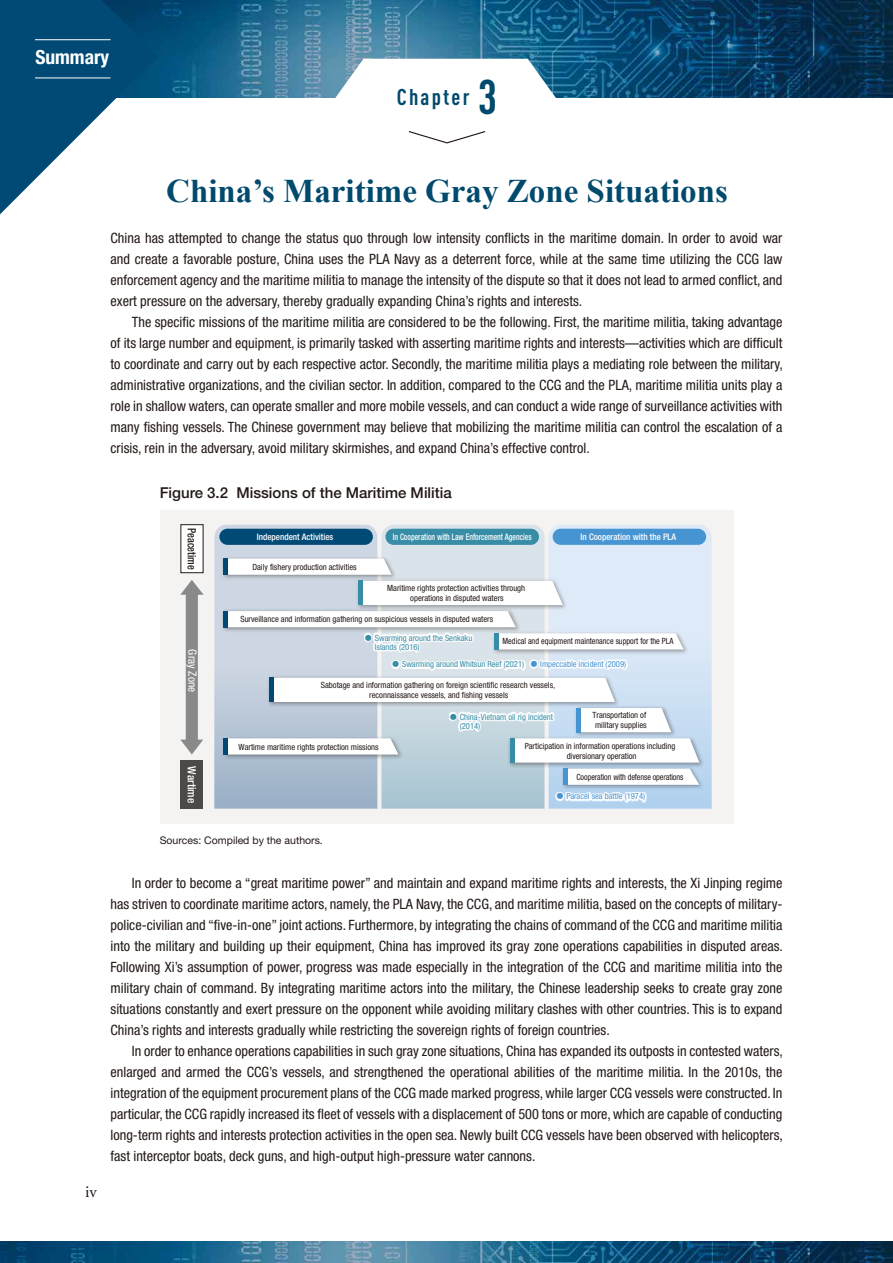
<style>
.page{position:relative;width:893px;height:1263px;background:#fff}
.page>*{position:absolute;margin:0;border:0;box-sizing:border-box;transform-origin:0 0}
.t1{font:700 33px "Times New Roman";color:#004a6d}
.t2{font:700 condensed 22.5px "DIN Pro";letter-spacing:.095em;color:#004a6d}
.t3{font:700 condensed 19.5px "Helvetica Neue LT Pro";color:#fff}
.t4{font:17.1px "Adobe Garamond Pro";color:#221815}
.t5{font:500 15px "Helvetica Neue LT Pro";color:#221815}
.t6{font:condensed 14.25px/21px "Helvetica Neue LT Pro";color:#221815;text-align:justify}
.t7{font:500 condensed 11.4px "Helvetica Neue LT Pro";color:#221815;scale:.9 1}
.t8{font:condensed 11.4px "Helvetica Neue LT Pro";color:#fff}
.t9{font:500 condensed 11.4px "Helvetica Neue LT Pro";color:#fff}
.t10{font:10.5px "Helvetica Neue LT Pro";color:#221815}
.t11{font:500 condensed 9px "Helvetica Neue LT Pro";color:#fff}
.t12{font:500 condensed 9px "Helvetica Neue LT Pro";color:#fff;scale:.85 1}
.t13{font:condensed 8.55px/9.9px "Helvetica Neue LT Pro";color:#221815;text-align:center}
.t14{font:condensed 8.55px/9.3px "Helvetica Neue LT Pro";color:#378ca6}
.t15{font:condensed 8.55px "Helvetica Neue LT Pro";color:#221815;scale:.95 1}
.t16{font:condensed 8.55px "Helvetica Neue LT Pro";color:#4694d1}
.s1{font-size:48px}
.s2{font-size:17.1px}
.s3{font-size:17.1px;color:#4694d1}
.s4{color:#4694d1}
</style>
<div class="page">
<img style="left:158px;top:0;width:735px;height:98px">
<svg style="left:0;top:0;width:158px;height:214px"></svg>
<svg style="left:329px;top:59px;width:234px;height:39px"></svg>
<svg style="left:408px;top:131px;width:78px;height:13px"></svg>
<img style="left:0;top:1241px;width:893px;height:22px">
<hr style="left:35px;top:39px;width:76px;height:1px;background:#fff">
<hr style="left:35px;top:78px;width:76px;height:1px;background:#fff">
<div style="left:160px;top:511px;width:573px;height:313px;background:#f5f3f1"></div>
<svg style="left:214px;top:525px;width:163px;height:284px;background:#bccad9"></svg>
<svg style="left:381px;top:525px;width:164px;height:284px;background:#c5d6df"></svg>
<svg style="left:549px;top:525px;width:163px;height:284px;background:#d5e5f5"></svg>
<svg style="left:364px;top:633px;width:109px;height:20px;fill:#f8f9fa"></svg>
<svg style="left:391px;top:659px;width:134px;height:11px"></svg>
<svg style="left:529px;top:659px;width:98px;height:11px"></svg>
<svg style="left:449px;top:712px;width:106px;height:20px"></svg>
<svg style="left:555px;top:791px;width:91px;height:11px"></svg>
<div style="left:219px;top:529px;width:154px;height:16px;background:#004a75;border-radius:8px"></div>
<div style="left:385px;top:529px;width:154px;height:16px;background:#378ca6;border-radius:8px"></div>
<div style="left:553px;top:529px;width:153px;height:16px;background:#4694d1;border-radius:8px"></div>
<div style="left:356px;top:578px;width:212px;height:33px;background:#221815;opacity:.4"></div>
<div style="left:363px;top:581px;width:200px;height:24px;background:#fff"></div>
<div style="left:221px;top:609px;width:300px;height:24px;background:#221815;opacity:.4"></div>
<div style="left:228px;top:611px;width:288px;height:16px;background:#fff"></div>
<div style="left:492px;top:631px;width:197px;height:24px;background:#221815;opacity:.4"></div>
<svg style="left:498px;top:633px;width:186px;height:16px"></svg>
<div style="left:267px;top:675px;width:353px;height:33px;background:#221815;opacity:.4"></div>
<div style="left:273px;top:678px;width:342px;height:24px;background:#fff"></div>
<div style="left:574px;top:706px;width:102px;height:32px;background:#221815;opacity:.4"></div>
<div style="left:581px;top:708px;width:90px;height:24px;background:#fff"></div>
<div style="left:508px;top:736px;width:196px;height:32px;background:#221815;opacity:.4"></div>
<svg style="left:514px;top:738px;width:185px;height:25px"></svg>
<div style="left:223px;top:736px;width:180px;height:24px;background:#221815;opacity:.4"></div>
<svg style="left:228px;top:738px;width:170px;height:16px"></svg>
<div style="left:561px;top:766px;width:144px;height:24px;background:#221815;opacity:.4"></div>
<svg style="left:567px;top:769px;width:132px;height:16px"></svg>
<div style="left:186px;top:589px;width:12px;height:153px;background:#898989"></div>
<svg style="left:180px;top:580px;width:24px;height:15px"></svg>
<svg style="left:180px;top:739px;width:23px;height:15px"></svg>
<div style="left:221px;top:556px;width:176px;height:24px;background:#221815;opacity:.4"></div>
<svg style="left:228px;top:559px;width:164px;height:16px"></svg>
<hr style="left:224px;top:559px;width:4px;height:16px;background:#004a75">
<hr style="left:224px;top:611px;width:4px;height:16px;background:#004a75">
<hr style="left:224px;top:738px;width:4px;height:16px;background:#004a75">
<hr style="left:269px;top:678px;width:4px;height:24px;background:#004a75">
<hr style="left:359px;top:581px;width:4px;height:24px;background:#378ca6">
<hr style="left:494px;top:633px;width:4px;height:16px;background:#378ca6">
<hr style="left:510px;top:738px;width:4px;height:25px;background:#378ca6">
<hr style="left:563px;top:769px;width:4px;height:16px;background:#4694d1">
<hr style="left:577px;top:708px;width:4px;height:24px;background:#4694d1">
<div style="left:181px;top:760px;width:22px;height:49px;background:#4c4948"></div>
<div style="left:181px;top:525px;width:22px;height:48px;background:#fff"></div>
<div style="left:181px;top:524px;width:22px;height:49px;border:1px solid #221815"></div>
<h3 class="t3" style="left:35px;top:46px;width:75px">Summary</h3>
<h2 class="t2" style="left:397px;top:80px;width:102px">Chapter <span class="s1">3</span></h2>
<h1 class="t1" style="left:166px;top:168px;width:563px">China’s Maritime Gray Zone Situations</h1>
<p class="t6" style="left:111px;top:228px;width:673px">China has attempted to change the status quo through low intensity conflicts in the maritime domain. In order to avoid war and create a favorable posture, China uses the PLA Navy as a deterrent force, while at the same time utilizing the CCG law enforcement agency and the maritime militia to manage the intensity of the dispute so that it does not lead to armed conflict, and exert pressure on the adversary, thereby gradually expanding China’s rights and interests.</p>
<p class="t6" style="left:111px;top:312px;width:674px;text-indent:21px">The specific missions of the maritime militia are considered to be the following. First, the maritime militia, taking advantage of its large number and equipment, is primarily tasked with asserting maritime rights and interests—activities which are difficult to coordinate and carry out by each respective actor. Secondly, the maritime militia plays a mediating role between the military, administrative organizations, and the civilian sector. In addition, compared to the CCG and the PLA, maritime militia units play a role in shallow waters, can operate smaller and more mobile vessels, and can conduct a wide range of surveillance activities with many fishing vessels. The Chinese government may believe that mobilizing the maritime militia can control the escalation of a crisis, rein in the adversary, avoid military skirmishes, and expand China’s effective control.</p>
<p class="t5" style="left:160px;top:484px;width:294px">Figure 3.2 Missions of the Maritime Militia</p>
<p class="t7" style="left:199px;top:528px;width:48px;rotate:90deg">Peacetime</p>
<p class="t8" style="left:199px;top:649px;width:44px;rotate:90deg">Gray Zone</p>
<p class="t9" style="left:199px;top:766px;width:38px;rotate:90deg">Wartime</p>
<p class="t11" style="left:257px;top:531px;width:78px">Independent Activities</p>
<p class="t11" style="left:581px;top:531px;width:97px">In Cooperation with the PLA</p>
<p class="t12" style="left:393px;top:531px;width:165px">In Cooperation with Law Enforcement Agencies</p>
<p class="t13" style="left:252px;top:562px;width:106px">Daily fishery production activities</p>
<p class="t13" style="left:387px;top:583px;width:139px">Maritime rights protection activities through operations in disputed waters</p>
<p class="t13" style="left:240px;top:614px;width:254px">Surveillance and information gathering on suspicious vessels in disputed waters</p>
<p class="t15" style="left:503px;top:636px;width:181px">Medical and equipment maintenance support for the PLA</p>
<p class="t13" style="left:321px;top:680px;width:236px">Sabotage and information gathering on foreign scientific research vessels, reconnaissance vessels, and fishing vessels</p>
<p class="t13" style="left:592px;top:710px;width:56px">Transportation of military supplies</p>
<p class="t13" style="left:525px;top:740px;width:152px">Participation in information operations including diversionary operation</p>
<p class="t14" style="left:375px;top:633px;width:99px;text-indent:-11px"><span class="s2">•</span> Swarming around the Senkaku<br>Islands (2016)</p>
<p class="t14" style="left:391px;top:659px;width:236px"><span class="s2">•</span> Swarming around Whitsun Reef (2021) <span class="s3">•</span> <span class="s4">Impeccable incident (2009)</span></p>
<p class="t14" style="left:460px;top:712px;width:95px;text-indent:-11px"><span class="s2">•</span> China-Vietnam oil rig incident (2014)</p>
<p class="t13" style="left:239px;top:741px;width:142px">Wartime maritime rights protection missions</p>
<p class="t15" style="left:576px;top:772px;width:114px">Cooperation with defense operations</p>
<p class="t16" style="left:556px;top:791px;width:91px"><span class="s2">•</span> Paracel sea battle (1974)</p>
<p class="t10" style="left:160px;top:834px;width:165px">Sources: Compiled by the authors.</p>
<p class="t4" style="left:85px;top:1181px;width:13px">iv</p>
<p class="t6" style="left:111px;top:873px;width:674px;text-indent:21px">In order to become a “great maritime power” and maintain and expand maritime rights and interests, the Xi Jinping regime has striven to coordinate maritime actors, namely, the PLA Navy, the CCG, and maritime militia, based on the concepts of military&shy;police-civilian and “five-in-one” joint actions. Furthermore, by integrating the chains of command of the CCG and maritime militia into the military and building up their equipment, China has improved its gray zone operations capabilities in disputed areas.<br>Following Xi’s assumption of power, progress was made especially in the integration of the CCG and maritime militia into the military chain of command. By integrating maritime actors into the military, the Chinese leadership seeks to create gray zone situations constantly and exert pressure on the opponent while avoiding military clashes with other countries. This is to expand China’s rights and interests gradually while restricting the sovereign rights of foreign countries.</p>
<p class="t6" style="left:111px;top:1041px;width:674px;text-indent:21px">In order to enhance operations capabilities in such gray zone situations, China has expanded its outposts in contested waters, enlarged and armed the CCG’s vessels, and strengthened the operational abilities of the maritime militia. In the 2010s, the integration of the equipment procurement plans of the CCG made marked progress, while larger CCG vessels were constructed. In particular, the CCG rapidly increased its fleet of vessels with a displacement of 500 tons or more, which are capable of conducting long-term rights and interests protection activities in the open sea. Newly built CCG vessels have been observed with helicopters, fast interceptor boats, deck guns, and high-output high-pressure water cannons.</p>
</div>
